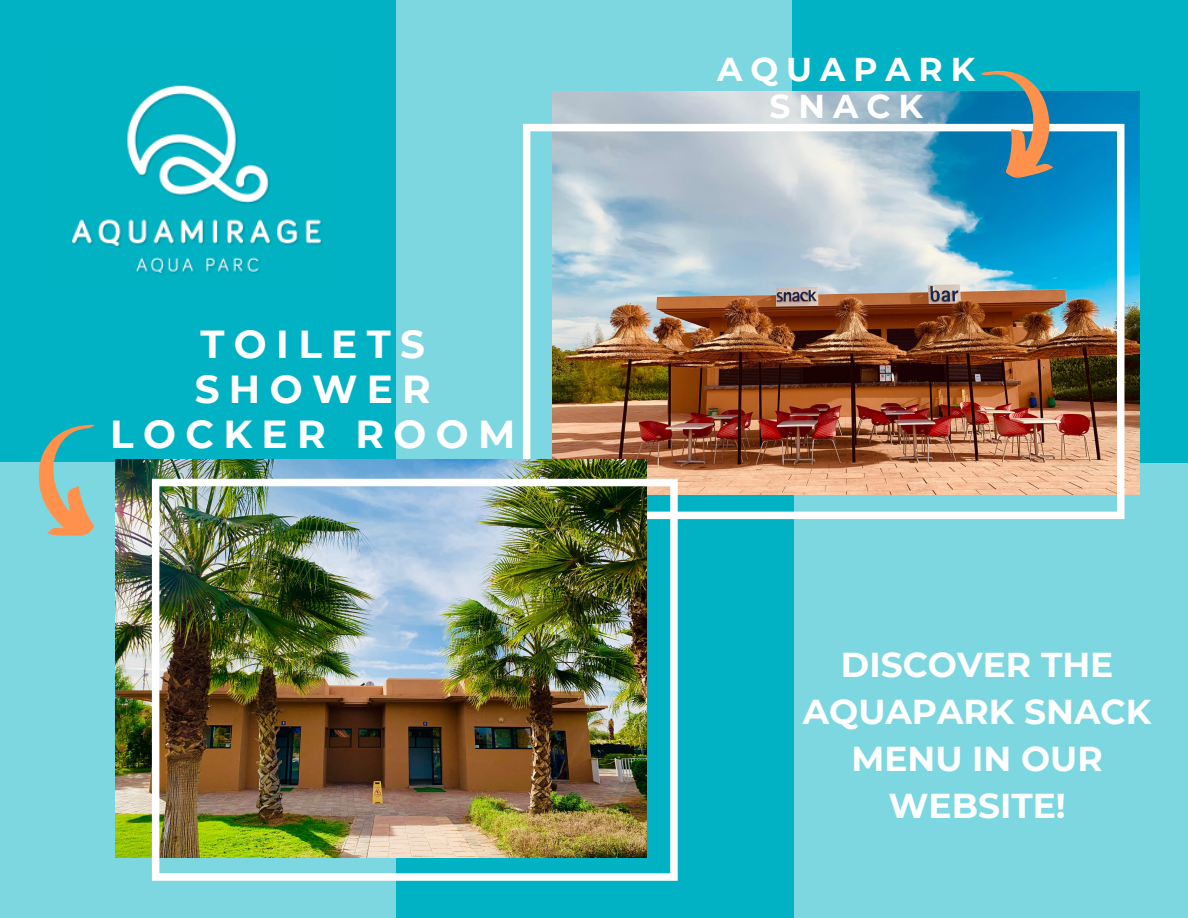
<style>
.page{position:relative;width:1188px;height:918px;background:#fff}
.page>*{position:absolute;margin:0;border:0;box-sizing:border-box;transform-origin:0 0}
.t1{font:700 39px/45px "Montserrat";letter-spacing:.24em;color:#fff;text-align:center}
.t2{font:700 34.5px/47.2px "Montserrat";color:#fff;text-align:center}
.t3{font:700 33px/37.2px "Montserrat";letter-spacing:.24em;color:#fff;text-align:center}
</style>
<div class="page">
<div style="left:0;top:0;width:396px;height:461px;background:#00b2c4"></div>
<div style="left:792px;top:0;width:396px;height:462px;background:#00b2c4"></div>
<div style="left:396px;top:462px;width:397px;height:456px;background:#00b2c4"></div>
<div style="left:0;top:459px;width:396px;height:459px;background:#7cd7e0"></div>
<div style="left:793px;top:459px;width:395px;height:459px;background:#7cd7e0"></div>
<div style="left:396px;top:0;width:397px;height:465px;background:#7cd7e0"></div>
<img style="left:552px;top:92px;width:588px;height:403px">
<img style="left:523px;top:124px;width:601px;height:395px">
<svg style="left:943px;top:70px;width:143px;height:124px;background:#328ead"></svg>
<img style="left:116px;top:459px;width:531px;height:398px">
<img style="left:152px;top:479px;width:526px;height:402px">
<svg style="left:6px;top:424px;width:136px;height:130px"></svg>
<img style="left:72px;top:85px;width:250px;height:189px">
<p class="t1" style="left:110px;top:322px;width:407px">TOILETS<br>SHOWER<br>LOCKER ROOM</p>
<p class="t3" style="left:717px;top:50px;width:259px">AQUAPARK<br>SNACK</p>
<p class="t2" style="left:803px;top:641px;width:350px">DISCOVER THE<br>AQUAPARK SNACK<br>MENU IN OUR<br>WEBSITE!</p>
</div>
